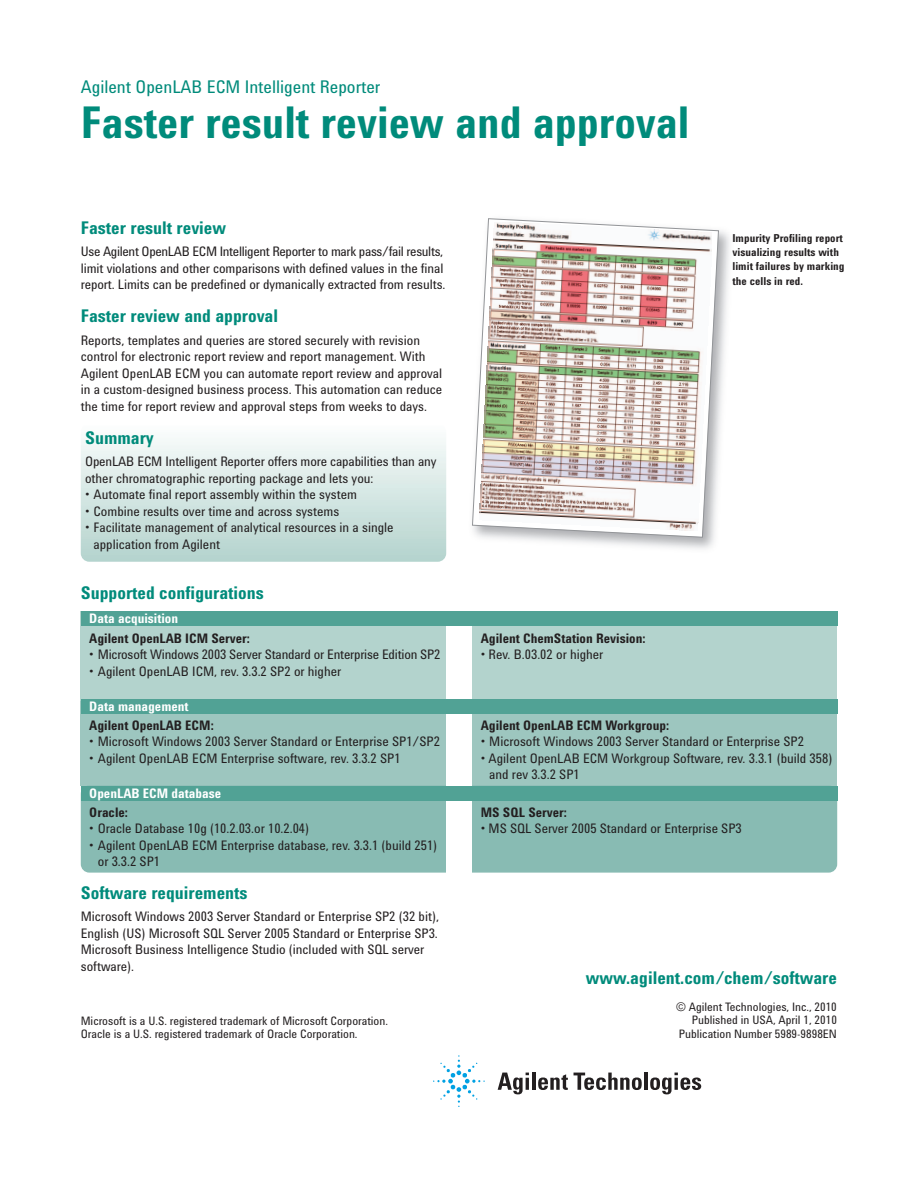
<style>
.page{position:relative;width:918px;height:1188px;background:#fff}
.page>*{position:absolute;margin:0;border:0;box-sizing:border-box;transform-origin:0 0}
.t1{font:700 45px "Agilent Cond";color:#008b7b}
.t2{font:700 18px "Agilent Cond";color:#008b7b}
.t3{font:18px "Agilent Cond";color:#008b7b}
.t4{font:13.5px/16.5px "Agilent Cond";color:#231f20}
.t5{font:700 13.5px "Agilent Cond";color:#231f20}
.t6{font:700 13.5px "Agilent Cond";color:#fff}
.t7{font:12px/13.5px "Agilent Cond";color:#231f20}
.t8{font:700 11.25px/14.2px "Agilent Cond";letter-spacing:.005em;color:#231f20}
</style>
<div class="page">
<img style="left:472px;top:218px;width:247px;height:320px">
<div style="left:81px;top:701px;width:756px;height:85px;background:#9dc6bf"></div>
<div style="left:81px;top:785px;width:756px;height:88px;background:#88bbb3;border-radius:9px"></div>
<div style="left:81px;top:611px;width:756px;height:90px;background:#b3d3cd"></div>
<div style="left:446px;top:609px;width:26px;height:293px;background:#fff"></div>
<div style="left:81px;top:786px;width:756px;height:15px;background:#51a295"></div>
<div style="left:81px;top:699px;width:756px;height:15px;background:#51a295"></div>
<div style="left:81px;top:611px;width:756px;height:15px;background:#51a295"></div>
<div style="left:81px;top:424px;width:365px;height:138px;background:linear-gradient(to bottom,#fcfdfd,#b4d3cd);border-radius:9px"></div>
<svg style="left:498px;top:1073px;width:31px;height:21px"></svg>
<hr style="left:532px;top:1073px;width:4px;height:17px;background:#231f20">
<svg style="left:538px;top:1074px;width:30px;height:16px"></svg>
<svg style="left:574px;top:1073px;width:68px;height:17px"></svg>
<hr style="left:644px;top:1073px;width:4px;height:17px;background:#231f20">
<svg style="left:650px;top:1073px;width:51px;height:21px"></svg>
<svg style="left:433px;top:1055px;width:52px;height:52px"></svg>
<h2 class="t3" style="left:81px;top:81px;width:301px">Agilent OpenLAB ECM Intelligent Reporter</h2>
<h1 class="t1" style="left:81px;top:107px;width:610px">Faster result review and approval</h1>
<h2 class="t2" style="left:81px;top:221px;width:147px">Faster result review</h2>
<p class="t4" style="left:81px;top:245px;width:366px">Use Agilent OpenLAB ECM Intelligent Reporter to mark pass/fail results, limit violations and other comparisons with defined values in the final report. Limits can be predefined or dymanically extracted from results.</p>
<h2 class="t2" style="left:81px;top:310px;width:199px">Faster review and approval</h2>
<p class="t4" style="left:81px;top:333px;width:363px">Reports, templates and queries are stored securely with revision control for electronic report review and report management. With Agilent OpenLAB ECM you can automate report review and approval in a custom-designed business process. This automation can reduce the time for report review and approval steps from weeks to days.</p>
<h2 class="t2" style="left:85px;top:431px;width:70px">Summary</h2>
<p class="t4" style="left:85px;top:455px;width:353px">OpenLAB ECM Intelligent Reporter offers more capabilities than any other chromatographic reporting package and lets you:</p>
<p class="t4" style="left:85px;top:488px;width:273px">• Automate final report assembly within the system</p>
<p class="t4" style="left:85px;top:504px;width:256px">• Combine results over time and across systems</p>
<p class="t4" style="left:94px;top:521px;width:302px;text-indent:-9px">• Facilitate management of analytical resources in a single application from Agilent</p>
<h2 class="t2" style="left:81px;top:587px;width:185px">Supported configurations</h2>
<p class="t8" style="left:732px;top:232px;width:114px">Impurity Profiling report visualizing results with limit failures by marking the cells in red.</p>
<p class="t6" style="left:89px;top:614px;width:90px">Data acquisition</p>
<p class="t5" style="left:89px;top:633px;width:162px">Agilent OpenLAB ICM Server:</p>
<p class="t4" style="left:89px;top:647px;width:353px">• Microsoft Windows 2003 Server Standard or Enterprise Edition SP2</p>
<p class="t4" style="left:89px;top:664px;width:253px">• Agilent OpenLAB ICM, rev. 3.3.2 SP2 or higher</p>
<p class="t6" style="left:89px;top:701px;width:101px">Data management</p>
<p class="t5" style="left:89px;top:721px;width:126px">Agilent OpenLAB ECM:</p>
<p class="t4" style="left:89px;top:735px;width:352px">• Microsoft Windows 2003 Server Standard or Enterprise SP1/SP2</p>
<p class="t4" style="left:89px;top:751px;width:313px">• Agilent OpenLAB ECM Enterprise software, rev. 3.3.2 SP1</p>
<p class="t6" style="left:89px;top:788px;width:133px">OpenLAB ECM database</p>
<p class="t5" style="left:89px;top:808px;width:40px">Oracle:</p>
<p class="t4" style="left:89px;top:822px;width:221px">• Oracle Database 10g (10.2.03.or 10.2.04)</p>
<p class="t4" style="left:98px;top:838px;width:341px;text-indent:-9px">• Agilent OpenLAB ECM Enterprise database, rev. 3.3.1 (build 251) or 3.3.2 SP1</p>
<h2 class="t2" style="left:81px;top:886px;width:168px">Software requirements</h2>
<p class="t4" style="left:81px;top:910px;width:360px">Microsoft Windows 2003 Server Standard or Enterprise SP2 (32 bit), English (US) Microsoft SQL Server 2005 Standard or Enterprise SP3.<br>Microsoft Business Intelligence Studio (included with SQL server software).</p>
<p class="t7" style="left:81px;top:1015px;width:309px">Microsoft is a U.S. registered trademark of Microsoft Corporation.<br>Oracle is a U.S. registered trademark of Oracle Corporation.</p>
<p class="t5" style="left:481px;top:633px;width:166px">Agilent ChemStation Revision:</p>
<p class="t4" style="left:481px;top:648px;width:124px">• Rev. B.03.02 or higher</p>
<p class="t5" style="left:481px;top:720px;width:190px">Agilent OpenLAB ECM Workgroup:</p>
<p class="t4" style="left:481px;top:735px;width:325px">• Microsoft Windows 2003 Server Standard or Enterprise SP2</p>
<p class="t4" style="left:489px;top:751px;width:345px;text-indent:-9px">• Agilent OpenLAB ECM Workgroup Software, rev. 3.3.1 (build 358) and rev 3.3.2 SP1</p>
<p class="t5" style="left:481px;top:807px;width:88px">MS SQL Server:</p>
<p class="t4" style="left:481px;top:822px;width:263px">• MS SQL Server 2005 Standard or Enterprise SP3</p>
<h2 class="t2" style="left:586px;top:971px;width:252px">www.agilent.com/chem/software</h2>
<p class="t7" style="left:676px;top:1001px;width:162px;text-align:right">© Agilent Technologies, Inc., 2010<br>Published in USA, April 1, 2010<br>Publication Number 5989-9898EN</p>
</div>
